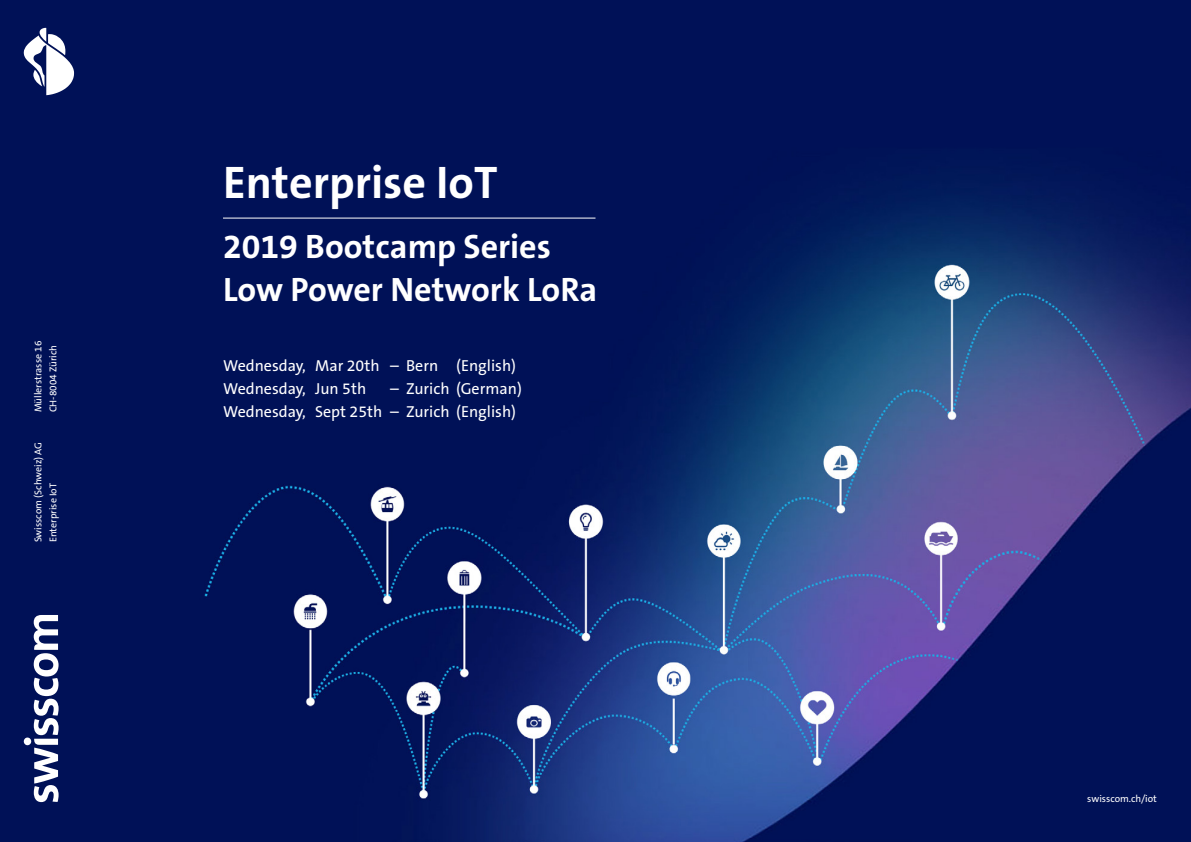
<style>
.page{position:relative;width:1191px;height:842px;background:#fff}
.page>*{position:absolute;margin:0;border:0;box-sizing:border-box;transform-origin:0 0}
.t1{font:700 46px "The Sans B W7";color:#fff}
.t2{font:700 34px "The Sans B W7";color:#fff}
.t3{font:16px "The Sans B W5 Plain";color:#fff}
.t4{font:10px "The Sans B W5 Plain";color:#fff}
</style>
<div class="page">
<img style="left:0;top:0;width:1191px;height:842px">
<svg style="left:24px;top:28px;width:50px;height:67px"></svg>
<svg style="left:24px;top:615px;width:35px;height:187px"></svg>
<hr style="left:223px;top:218px;width:372px;height:1px;background:#fff">
<p class="t4" style="left:32px;top:412px;width:73px;rotate:-90deg">Müllerstrasse 16</p>
<p class="t4" style="left:47px;top:412px;width:69px;rotate:-90deg">CH-8004 Zürich</p>
<p class="t4" style="left:32px;top:542px;width:102px;rotate:-90deg">Swisscom (Schweiz) AG</p>
<p class="t4" style="left:47px;top:542px;width:61px;rotate:-90deg">Enterprise IoT</p>
<p class="t1" style="left:223px;top:153px;width:276px">Enterprise IoT</p>
<p class="t2" style="left:223px;top:225px;width:329px">2019 Bootcamp Series</p>
<p class="t2" style="left:223px;top:268px;width:376px">Low Power Network LoRa</p>
<p class="t3" style="left:223px;top:355px;width:294px">Wednesday, Mar 20th – Bern (English)</p>
<p class="t3" style="left:223px;top:378px;width:145px">Wednesday, Jun 5th</p>
<p class="t3" style="left:390px;top:378px;width:133px">– Zurich (German)</p>
<p class="t3" style="left:223px;top:401px;width:294px">Wednesday, Sept 25th – Zurich (English)</p>
<p class="t4" style="left:1087px;top:792px;width:71px">swisscom.ch/iot</p>
</div>
